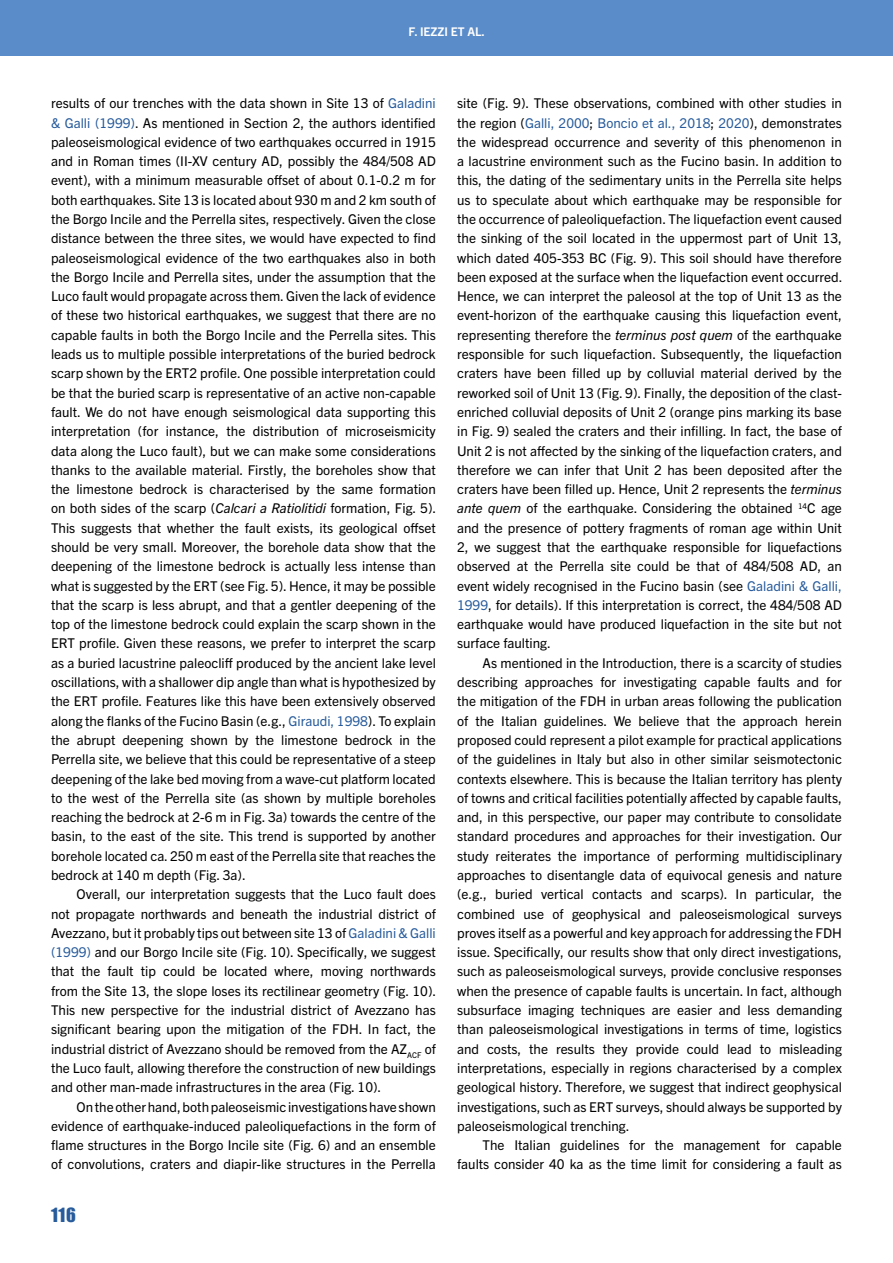
<style>
.page{position:relative;width:893px;height:1263px;background:#fff}
.page>*{position:absolute;margin:0;border:0;box-sizing:border-box;transform-origin:0 0}
.t1{font:18px "Impact";color:#275b9b}
.t2{font:13.5px/19.4px "Trade Gothic Next LT Pro";color:#000;text-align:justify}
.t3{font:700 12px "Trade Gothic Next LT Pro";color:#fff}
.s1{color:#275b9b}
.s2{font-style:italic}
</style>
<div class="page">
<div style="left:0;top:0;width:893px;height:55px;background:#5a8cc9"></div>
<p class="t3" style="left:408px;top:23px;width:78px">F. IEZZI ET AL.</p>
<p class="t2" style="left:51px;top:93px;width:387px">results of our trenches with the data shown in Site 13 of <span class="s1">Galadini &amp; Galli (1999)</span>. As mentioned in Section 2, the authors identified paleoseismological evidence of two earthquakes occurred in 1915 and in Roman times (II-XV century AD, possibly the 484/508 AD event), with a minimum measurable offset of about 0.1-0.2 m for both earthquakes. Site 13 is located about 930 m and 2 km south of the Borgo Incile and the Perrella sites, respectively. Given the close distance between the three sites, we would have expected to find paleoseismological evidence of the two earthquakes also in both the Borgo Incile and Perrella sites, under the assumption that the Luco fault would propagate across them. Given the lack of evidence of these two historical earthquakes, we suggest that there are no capable faults in both the Borgo Incile and the Perrella sites. This leads us to multiple possible interpretations of the buried bedrock scarp shown by the ERT2 profile. One possible interpretation could be that the buried scarp is representative of an active non-capable fault. We do not have enough seismological data supporting this interpretation (for instance, the distribution of microseismicity data along the Luco fault), but we can make some considerations thanks to the available material. Firstly, the boreholes show that the limestone bedrock is characterised by the same formation on both sides of the scarp (<span class="s2">Calcari a Ratiolitidi</span> formation, Fig. 5).<br>This suggests that whether the fault exists, its geological offset should be very small. Moreover, the borehole data show that the deepening of the limestone bedrock is actually less intense than what is suggested by the ERT (see Fig. 5). Hence, it may be possible that the scarp is less abrupt, and that a gentler deepening of the top of the limestone bedrock could explain the scarp shown in the ERT profile. Given these reasons, we prefer to interpret the scarp as a buried lacustrine paleocliff produced by the ancient lake level oscillations, with a shallower dip angle than what is hypothesized by the ERT profile. Features like this have been extensively observed along the flanks of the Fucino Basin (e.g., <span class="s1">Giraudi, 1998</span>). To explain the abrupt deepening shown by the limestone bedrock in the Perrella site, we believe that this could be representative of a steep deepening of the lake bed moving from a wave-cut platform located to the west of the Perrella site (as shown by multiple boreholes reaching the bedrock at 2-6 m in Fig. 3a) towards the centre of the basin, to the east of the site. This trend is supported by another borehole located ca. 250 m east of the Perrella site that reaches the bedrock at 140 m depth (Fig. 3a).</p>
<p class="t2" style="left:51px;top:884px;width:387px;text-indent:26px">Overall, our interpretation suggests that the Luco fault does not propagate northwards and beneath the industrial district of Avezzano, but it probably tips out between site 13 of <span class="s1">Galadini &amp; Galli (1999)</span> and our Borgo Incile site (Fig. 10). Specifically, we suggest that the fault tip could be located where, moving northwards from the Site 13, the slope loses its rectilinear geometry (Fig. 10).<br>This new perspective for the industrial district of Avezzano has significant bearing upon the mitigation of the FDH. In fact, the industrial district of Avezzano should be removed from the AZ<sub>ACF</sub> of the Luco fault, allowing therefore the construction of new buildings and other man-made infrastructures in the area (Fig. 10).</p>
<p class="t2" style="left:51px;top:1096px;width:386px;text-indent:26px">On the other hand, both paleoseismic investigations have shown evidence of earthquake-induced paleoliquefactions in the form of flame structures in the Borgo Incile site (Fig. 6) and an ensemble of convolutions, craters and diapir-like structures in the Perrella</p>
<h1 class="t1" style="left:51px;top:1201px;width:26px">116</h1>
<p class="t2" style="left:457px;top:93px;width:387px">site (Fig. 9). These observations, combined with other studies in the region (<span class="s1">Galli, 2000</span>; <span class="s1">Boncio et al., 2018</span>; <span class="s1">2020</span>), demonstrates the widespread occurrence and severity of this phenomenon in a lacustrine environment such as the Fucino basin. In addition to this, the dating of the sedimentary units in the Perrella site helps us to speculate about which earthquake may be responsible for the occurrence of paleoliquefaction. The liquefaction event caused the sinking of the soil located in the uppermost part of Unit 13, which dated 405-353 BC (Fig. 9). This soil should have therefore been exposed at the surface when the liquefaction event occurred.<br>Hence, we can interpret the paleosol at the top of Unit 13 as the event-horizon of the earthquake causing this liquefaction event, representing therefore the <span class="s2">terminus post quem</span> of the earthquake responsible for such liquefaction. Subsequently, the liquefaction craters have been filled up by colluvial material derived by the reworked soil of Unit 13 (Fig. 9). Finally, the deposition of the clast&shy;enriched colluvial deposits of Unit 2 (orange pins marking its base in Fig. 9) sealed the craters and their infilling. In fact, the base of Unit 2 is not affected by the sinking of the liquefaction craters, and therefore we can infer that Unit 2 has been deposited after the craters have been filled up. Hence, Unit 2 represents the <span class="s2">terminus ante quem</span> of the earthquake. Considering the obtained <sup>14</sup>C age and the presence of pottery fragments of roman age within Unit 2, we suggest that the earthquake responsible for liquefactions observed at the Perrella site could be that of 484/508 AD, an event widely recognised in the Fucino basin (see <span class="s1">Galadini &amp; Galli, 1999</span>, for details). If this interpretation is correct, the 484/508 AD earthquake would have produced liquefaction in the site but not surface faulting.</p>
<p class="t2" style="left:457px;top:652px;width:386px;text-indent:26px">As mentioned in the Introduction, there is a scarcity of studies describing approaches for investigating capable faults and for the mitigation of the FDH in urban areas following the publication of the Italian guidelines. We believe that the approach herein proposed could represent a pilot example for practical applications of the guidelines in Italy but also in other similar seismotectonic contexts elsewhere. This is because the Italian territory has plenty of towns and critical facilities potentially affected by capable faults, and, in this perspective, our paper may contribute to consolidate standard procedures and approaches for their investigation. Our study reiterates the importance of performing multidisciplinary approaches to disentangle data of equivocal genesis and nature (e.g., buried vertical contacts and scarps). In particular, the combined use of geophysical and paleoseismological surveys proves itself as a powerful and key approach for addressing the FDH issue. Specifically, our results show that only direct investigations, such as paleoseismological surveys, provide conclusive responses when the presence of capable faults is uncertain. In fact, although subsurface imaging techniques are easier and less demanding than paleoseismological investigations in terms of time, logistics and costs, the results they provide could lead to misleading interpretations, especially in regions characterised by a complex geological history. Therefore, we suggest that indirect geophysical investigations, such as ERT surveys, should always be supported by paleoseismological trenching.</p>
<p class="t2" style="left:457px;top:1135px;width:386px;text-align:right">The Italian guidelines for the management for capable faults consider 40 ka as the time limit for considering a fault as</p>
</div>
